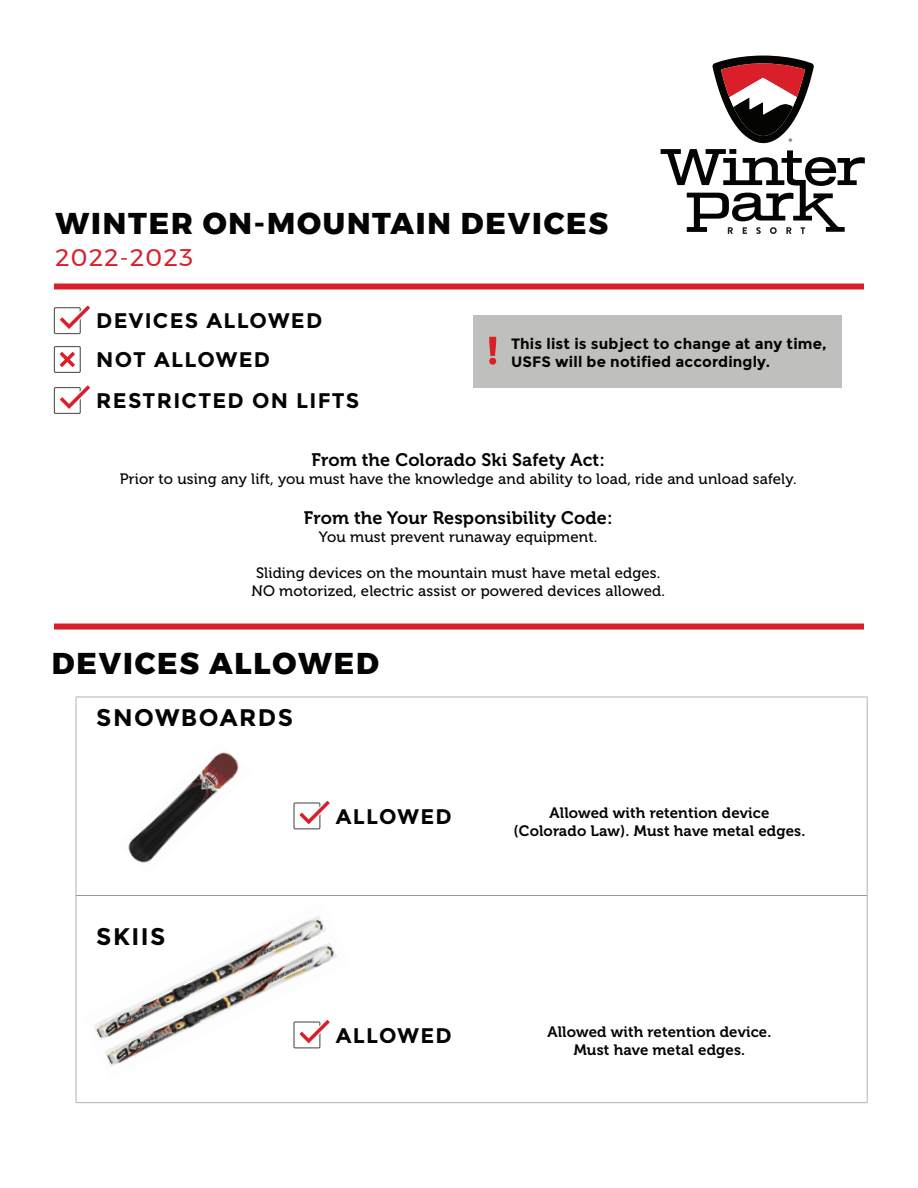
<style>
.page{position:relative;width:918px;height:1188px;background:#fff}
.page>*{position:absolute;margin:0;border:0;box-sizing:border-box;transform-origin:0 0}
.t1{font:800 30px "Montserrat";letter-spacing:.06em;color:#040503}
.t2{font:700 24px "Montserrat";letter-spacing:.06em;color:#040503}
.t3{font:24px "Montserrat";letter-spacing:.06em;color:#da1f2b}
.t4{font:700 21.15px "Montserrat";letter-spacing:.06em;color:#040503}
.t5{font:18px "Museo 700";letter-spacing:.01em;color:#040503}
.t6{font:15px/18px "Museo 500";letter-spacing:.01em;color:#040503;text-align:center}
.t7{font:15px/18px "Museo 700";letter-spacing:.01em;color:#040503;text-align:center}
.t8{font:700 15px/18px "Montserrat";letter-spacing:.01em;color:#040503}
.t9{font:9.45px "Myriad Pro";color:#221d1e}
</style>
<div class="page">
<div style="left:473px;top:316px;width:369px;height:72px;background:#bfbfbe"></div>
<svg style="left:712px;top:56px;width:102px;height:87px"></svg>
<svg style="left:661px;top:149px;width:204px;height:85px"></svg>
<svg style="left:489px;top:337px;width:7px;height:28px"></svg>
<div style="left:54px;top:284px;width:810px;height:6px;background:#da1f2b"></div>
<div style="left:54px;top:624px;width:810px;height:6px;background:#da1f2b"></div>
<div style="left:54px;top:307px;width:27px;height:27px;border:1px solid #5b5b5b"></div>
<svg style="left:57px;top:305px;width:33px;height:27px"></svg>
<div style="left:54px;top:387px;width:27px;height:27px;border:1px solid #5b5b5b"></div>
<svg style="left:57px;top:385px;width:33px;height:26px"></svg>
<div style="left:54px;top:346px;width:27px;height:27px;border:1px solid #5b5b5b"></div>
<svg style="left:60px;top:352px;width:15px;height:15px"></svg>
<svg style="left:76px;top:697px;width:792px;height:406px"></svg>
<h1 class="t1" style="left:56px;top:199px;width:554px">WINTER ON-MOUNTAIN DEVICES</h1>
<h2 class="t3" style="left:55px;top:239px;width:139px">2022-2023</h2>
<h3 class="t4" style="left:96px;top:308px;width:228px">DEVICES ALLOWED</h3>
<p class="t9" style="left:789px;top:136px;width:5px">®</p>
<h3 class="t4" style="left:96px;top:347px;width:175px">NOT ALLOWED</h3>
<h3 class="t4" style="left:96px;top:388px;width:265px">RESTRICTED ON LIFTS</h3>
<p class="t8" style="left:511px;top:334px;width:317px">This list is subject to change at any time,<br>USFS will be notified accordingly.</p>
<p class="t5" style="left:311px;top:450px;width:295px">From the Colorado Ski Safety Act:</p>
<p class="t6" style="left:120px;top:471px;width:678px">Prior to using any lift, you must have the knowledge and ability to load, ride and unload safely.</p>
<p class="t5" style="left:304px;top:508px;width:310px">From the Your Responsibility Code:</p>
<p class="t6" style="left:319px;top:528px;width:280px">You must prevent runaway equipment.</p>
<p class="t6" style="left:251px;top:564px;width:415px">Sliding devices on the mountain must have metal edges.<br>NO motorized, electric assist or powered devices allowed.</p>
<h1 class="t1" style="left:52px;top:639px;width:329px">DEVICES ALLOWED</h1>
<h2 class="t2" style="left:96px;top:703px;width:198px">SNOWBOARDS</h2>
<h2 class="t2" style="left:96px;top:922px;width:71px">SKIIS</h2>
<h3 class="t4" style="left:336px;top:804px;width:117px">ALLOWED</h3>
<p class="t7" style="left:514px;top:804px;width:293px">Allowed with retention device (Colorado Law). Must have metal edges.</p>
<h3 class="t4" style="left:336px;top:1023px;width:117px">ALLOWED</h3>
<p class="t7" style="left:548px;top:1023px;width:225px">Allowed with retention device.<br>Must have metal edges.</p>
</div>
